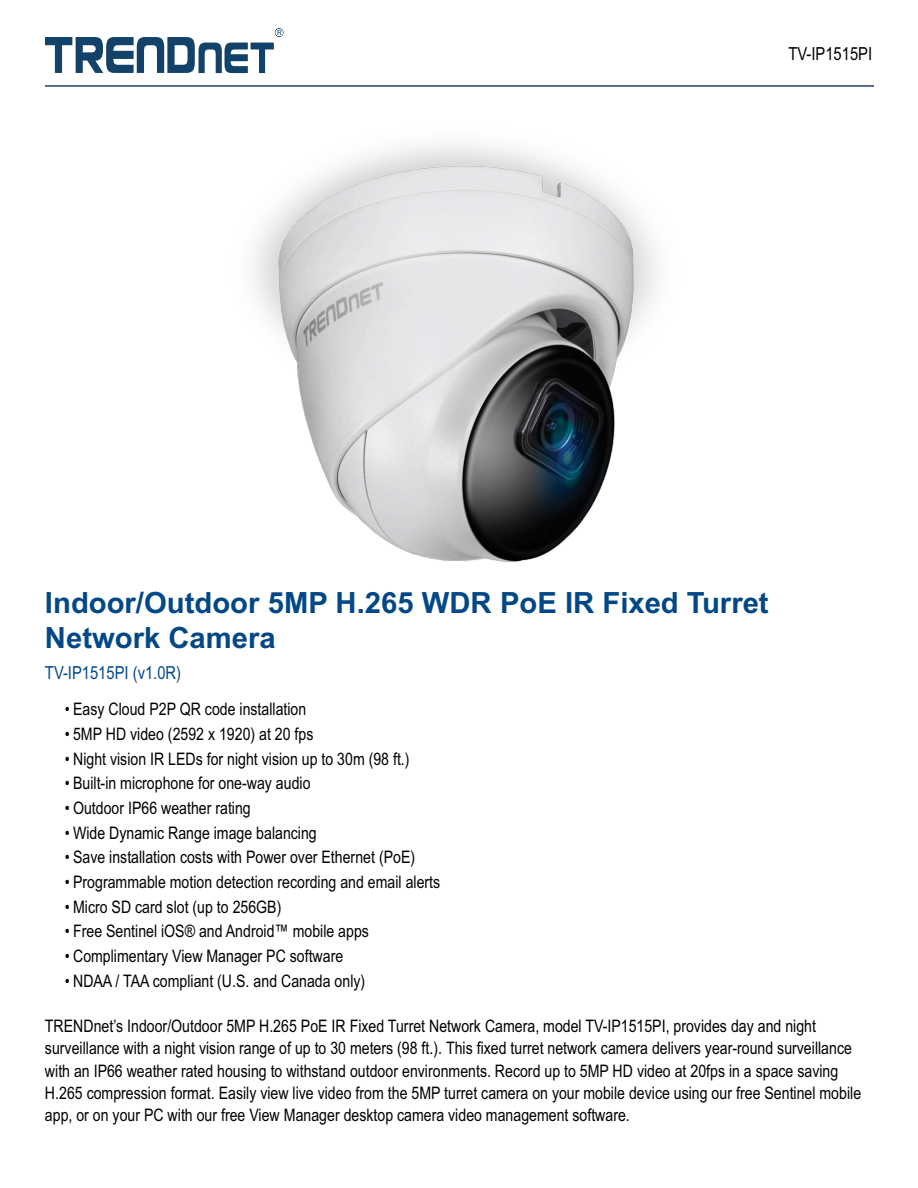
<style>
.page{position:relative;width:918px;height:1188px;background:#fff}
.page>*{position:absolute;margin:0;border:0;box-sizing:border-box;transform-origin:0 0}
.t1{font:700 29.25px/35.1px "Arial";color:#034886}
.t2{font:18px "Arial Narrow";color:#034886}
.t3{font:18px "Arial Narrow";color:#000}
.t4{font:17.25px/22.4px "Arial Narrow";color:#000}
</style>
<div class="page">
<svg style="left:45px;top:28px;width:239px;height:45px"></svg>
<img style="left:253px;top:144px;width:404px;height:419px">
<hr style="left:45px;top:85px;width:829px;height:2px;background:#32537d">
<p class="t3" style="left:788px;top:47px;width:85px">TV-IP1515PI</p>
<h1 class="t1" style="left:45px;top:588px;width:725px">Indoor/Outdoor 5MP H.265 WDR PoE IR Fixed Turret<br>Network Camera</h1>
<p class="t2" style="left:45px;top:665px;width:138px">TV-IP1515PI (v1.0R)</p>
<p class="t4" style="left:65px;top:700px;width:243px">• Easy Cloud P2P QR code installation</p>
<p class="t4" style="left:65px;top:724px;width:250px">• 5MP HD video (2592 x 1920) at 20 fps</p>
<p class="t4" style="left:65px;top:749px;width:346px">• Night vision IR LEDs for night vision up to 30m (98 ft.)</p>
<p class="t4" style="left:65px;top:774px;width:247px">• Built-in microphone for one-way audio</p>
<p class="t4" style="left:65px;top:798px;width:188px">• Outdoor IP66 weather rating</p>
<p class="t4" style="left:65px;top:823px;width:254px">• Wide Dynamic Range image balancing</p>
<p class="t4" style="left:65px;top:848px;width:352px">• Save installation costs with Power over Ethernet (PoE)</p>
<p class="t4" style="left:65px;top:872px;width:377px">• Programmable motion detection recording and email alerts</p>
<p class="t4" style="left:65px;top:897px;width:218px">• Micro SD card slot (up to 256GB)</p>
<p class="t4" style="left:65px;top:922px;width:306px">• Free Sentinel iOS® and Android™ mobile apps</p>
<p class="t4" style="left:65px;top:947px;width:280px">• Complimentary View Manager PC software</p>
<p class="t4" style="left:65px;top:971px;width:302px">• NDAA / TAA compliant (U.S. and Canada only)</p>
<p class="t4" style="left:45px;top:1016px;width:818px">TRENDnet’s Indoor/Outdoor 5MP H.265 PoE IR Fixed Turret Network Camera, model TV-IP1515PI, provides day and night surveillance with a night vision range of up to 30 meters (98 ft.). This fixed turret network camera delivers year-round surveillance with an IP66 weather rated housing to withstand outdoor environments. Record up to 5MP HD video at 20fps in a space saving H.265 compression format. Easily view live video from the 5MP turret camera on your mobile device using our free Sentinel mobile app, or on your PC with our free View Manager desktop camera video management software.</p>
</div>
